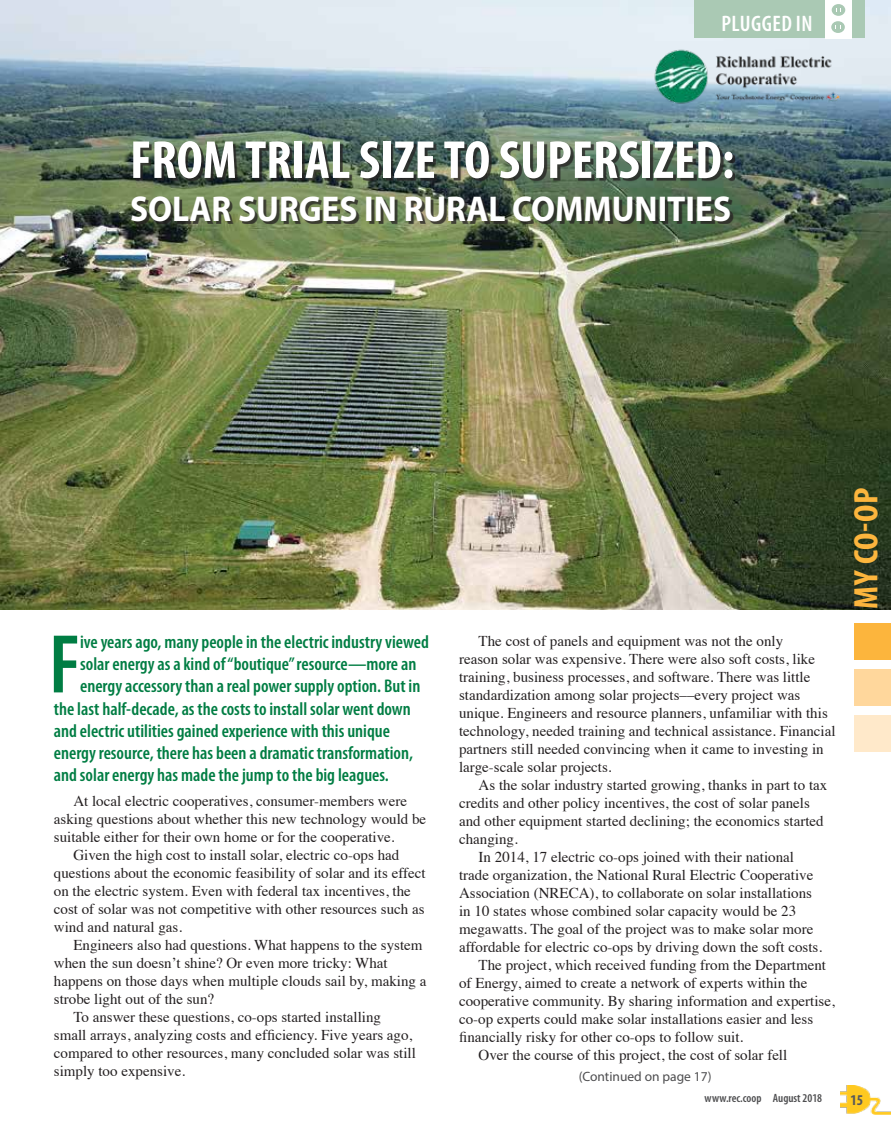
<style>
.page{position:relative;width:891px;height:1134px;background:#fff}
.page>*{position:absolute;margin:0;border:0;box-sizing:border-box;transform-origin:0 0}
.t1{font:600 condensed 84.15px "Myriad Pro";color:#007d43}
.t2{font:700 condensed 54px "Myriad Pro";color:#fff}
.t3{font:700 36px "Myriad Pro";color:#fff;scale:.93 1}
.t4{font:700 condensed 34.2px "Myriad Pro";color:#fcb53d;scale:1.05 1}
.t5{font:600 condensed 22.5px "Myriad Pro";letter-spacing:.02em;color:#fff}
.t6{font:600 condensed 18.45px "Myriad Pro";color:#007d43}
.t7{font:15px/18px "Times";color:#231f20}
.t8{font:700 condensed 15px "Myriad Pro";color:#58595b}
.t9{font:13.5px "Myriad Pro";color:#4d4d4f}
.t10{font:600 condensed 12px "Myriad Pro";color:#4d4d4f}
</style>
<div class="page">
<img style="left:0;top:0;width:891px;height:609px">
<div style="left:694px;top:0;width:170px;height:37px;background:#aac9b4"></div>
<div style="left:825px;top:0;width:27px;height:38px;background:#fff"></div>
<div style="left:832px;top:4px;width:13px;height:12px;background:#aac9b4;border-radius:50%"></div>
<div style="left:831px;top:21px;width:14px;height:12px;background:#aac9b4;border-radius:50%"></div>
<img style="left:841px;top:1085px;width:50px;height:30px">
<div style="left:855px;top:623px;width:36px;height:37px;background:#fcb53d"></div>
<div style="left:855px;top:669px;width:36px;height:37px;background:#ffd79c"></div>
<div style="left:855px;top:715px;width:36px;height:37px;background:#ffe9ca"></div>
<img style="left:651px;top:42px;width:212px;height:70px">
<div style="left:134px;top:144px;width:601px;height:80px;background:#231f20;opacity:.75"></div>
<h3 class="t5" style="left:722px;top:9px;width:93px">PLUGGED IN</h3>
<h2 class="t2" style="left:130px;top:126px;width:606px">FROM TRIAL SIZE TO SUPERSIZED:</h2>
<h3 class="t3" style="left:130px;top:186px;width:648px">SOLAR SURGES IN RURAL COMMUNITIES</h3>
<p class="t7" style="left:459px;top:630px;width:378px;text-indent:20px">The cost of panels and equipment was not the only<br>reason solar was expensive. There were also soft costs, like training, business processes, and software. There was little standardization among solar projects––every project was unique. Engineers and resource planners, unfamiliar with this technology, needed training and technical assistance. Financial partners still needed convincing when it came to investing in large-scale solar projects.</p>
<p class="t7" style="left:479px;top:774px;width:350px">As the solar industry started growing, thanks in part to tax</p>
<p class="t7" style="left:459px;top:792px;width:352px">credits and other policy incentives, the cost of solar panels</p>
<p class="t7" style="left:459px;top:810px;width:366px">and other equipment started declining; the economics started</p>
<p class="t7" style="left:459px;top:828px;width:60px">changing.</p>
<p class="t7" style="left:479px;top:846px;width:317px">In 2014, 17 electric co-ops joined with their national</p>
<p class="t7" style="left:459px;top:864px;width:356px">trade organization, the National Rural Electric Cooperative</p>
<p class="t7" style="left:459px;top:882px;width:354px">Association (NRECA), to collaborate on solar installations</p>
<p class="t7" style="left:459px;top:900px;width:339px">in 10 states whose combined solar capacity would be 23</p>
<p class="t7" style="left:459px;top:918px;width:356px">megawatts. The goal of the project was to make solar more</p>
<p class="t7" style="left:459px;top:936px;width:364px">affordable for electric co-ops by driving down the soft costs.</p>
<p class="t7" style="left:479px;top:954px;width:349px">The project, which received funding from the Department</p>
<p class="t7" style="left:459px;top:972px;width:350px">of Energy, aimed to create a network of experts within the</p>
<p class="t7" style="left:459px;top:990px;width:377px">cooperative community. By sharing information and expertise,</p>
<p class="t7" style="left:459px;top:1008px;width:356px">co-op experts could make solar installations easier and less</p>
<p class="t7" style="left:459px;top:1026px;width:286px">financially risky for other co-ops to follow suit.</p>
<p class="t7" style="left:479px;top:1044px;width:310px">Over the course of this project, the cost of solar fell</p>
<h1 class="t1" style="left:49px;top:613px;width:33px">F</h1>
<p class="t6" style="left:80px;top:631px;width:350px">ive years ago, many people in the electric industry viewed</p>
<p class="t6" style="left:80px;top:653px;width:338px">solar energy as a kind of “boutique” resource—more an</p>
<p class="t6" style="left:80px;top:675px;width:342px">energy accessory than a real power supply option. But in</p>
<p class="t6" style="left:54px;top:697px;width:359px">the last half-decade, as the costs to install solar went down</p>
<p class="t6" style="left:54px;top:719px;width:338px">and electric utilities gained experience with this unique</p>
<p class="t6" style="left:54px;top:741px;width:361px">energy resource, there has been a dramatic transformation,</p>
<p class="t6" style="left:54px;top:763px;width:337px">and solar energy has made the jump to the big leagues.</p>
<p class="t7" style="left:73px;top:790px;width:335px">At local electric cooperatives, consumer-members were</p>
<p class="t7" style="left:54px;top:808px;width:374px">asking questions about whether this new technology would be</p>
<p class="t7" style="left:54px;top:826px;width:342px">suitable either for their own home or for the cooperative.</p>
<p class="t7" style="left:73px;top:844px;width:328px">Given the high cost to install solar, electric co-ops had</p>
<p class="t7" style="left:54px;top:862px;width:373px">questions about the economic feasibility of solar and its effect</p>
<p class="t7" style="left:54px;top:880px;width:359px">on the electric system. Even with federal tax incentives, the</p>
<p class="t7" style="left:54px;top:898px;width:372px">cost of solar was not competitive with other resources such as</p>
<p class="t7" style="left:54px;top:916px;width:130px">wind and natural gas.</p>
<p class="t7" style="left:73px;top:934px;width:351px">Engineers also had questions. What happens to the system</p>
<p class="t7" style="left:54px;top:952px;width:335px">when the sun doesn’t shine? Or even more tricky: What</p>
<p class="t7" style="left:54px;top:970px;width:374px">happens on those days when multiple clouds sail by, making a</p>
<p class="t7" style="left:54px;top:988px;width:162px">strobe light out of the sun?</p>
<p class="t7" style="left:73px;top:1006px;width:309px">To answer these questions, co-ops started installing</p>
<p class="t7" style="left:54px;top:1024px;width:360px">small arrays, analyzing costs and efficiency. Five years ago,</p>
<p class="t7" style="left:54px;top:1042px;width:364px">compared to other resources, many concluded solar was still</p>
<p class="t7" style="left:54px;top:1060px;width:133px">simply too expensive.</p>
<p class="t9" style="left:579px;top:1068px;width:134px">(Continued on page 17)</p>
<h3 class="t4" style="left:845px;top:609px;width:117px;rotate:-90deg">MY CO-OP</h3>
<p class="t10" style="left:705px;top:1091px;width:119px">www.rec.coop August 2018</p>
<p class="t8" style="left:850px;top:1090px;width:14px">15</p>
</div>
